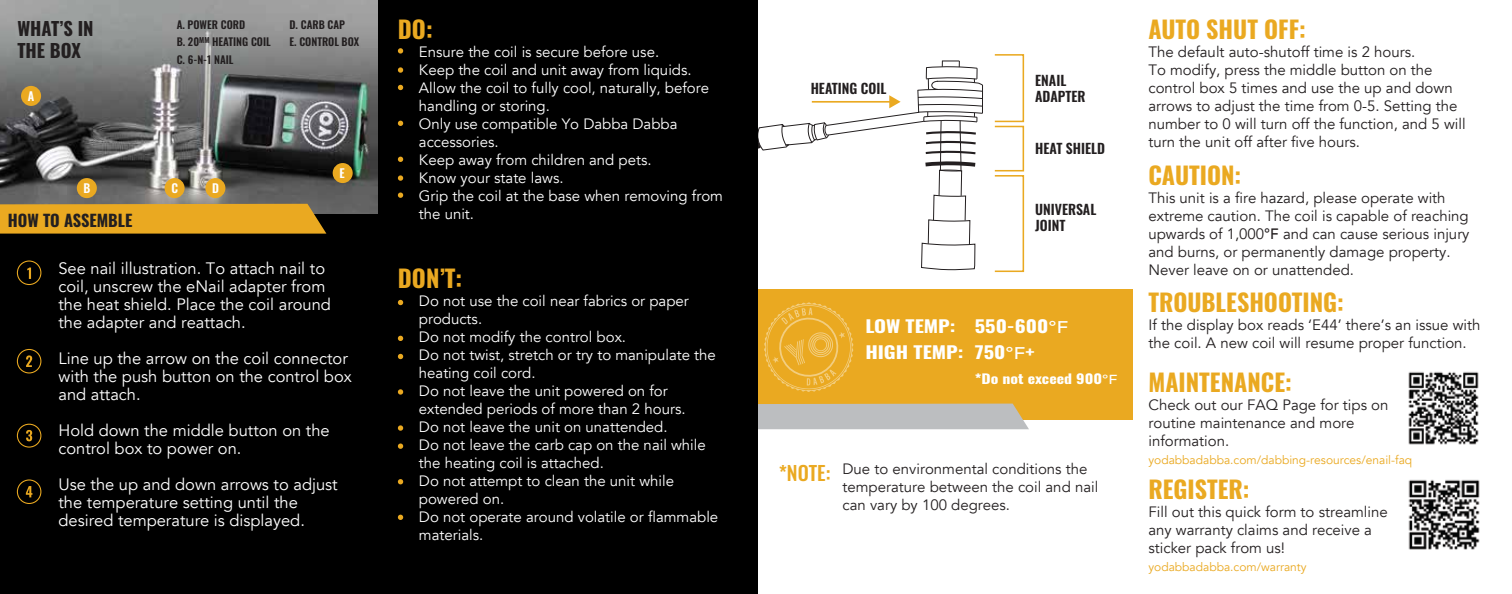
<style>
.page{position:relative;width:1512px;height:594px;background:#fff}
.page>*{position:absolute;margin:0;border:0;box-sizing:border-box;transform-origin:0 0}
.t1{font:700 24px "Oswald";color:#eaa921}
.t2{font:500 19.8px "Oswald";color:#eaa921}
.t3{font:700 18.45px/22.2px "Oswald";color:#231f20}
.t4{font:700 16.95px/26.1px "Oswald";color:#fff;scale:1.21 1}
.t5{font:16.5px/18px "Avenir";color:#fff}
.t6{font:700 16.35px "Oswald";color:#231f20}
.t7{font:15px/18px "Avenir";color:#231f20}
.t8{font:15px/18px "Avenir";color:#fff}
.t9{font:600 13.8px/16.5px "Oswald";color:#231f20}
.t10{font:700 13.05px "Oswald";color:#fff;scale:1.21 1}
.t11{font:12px "Avenir";color:#eaa921}
.t12{font:600 12px "Oswald";color:#fff}
.t13{font:600 10.65px/17.5px "Oswald";color:#231f20}
.s1{font-family:"Avenir";font-weight:500}
.s2{font-weight:500}
</style>
<div class="page">
<div style="left:751px;top:289px;width:382px;height:131px;background:#eaa921"></div>
<div style="left:758px;top:404px;width:271px;height:25px;background:#bcbec0"></div>
<svg style="left:764px;top:302px;width:89px;height:90px"></svg>
<div style="left:994px;top:126px;width:30px;height:45px;border:2px solid #eaa921"></div>
<div style="left:994px;top:54px;width:30px;height:68px;border:2px solid #eaa921"></div>
<div style="left:994px;top:175px;width:30px;height:97px;border:2px solid #eaa921"></div>
<svg style="left:758px;top:60px;width:225px;height:210px"></svg>
<div style="left:0;top:0;width:758px;height:594px;background:#000"></div>
<img style="left:0;top:0;width:378px;height:213px">
<img style="left:1408px;top:479px;width:72px;height:71px">
<img style="left:1408px;top:371px;width:71px;height:74px">
<svg style="left:0;top:204px;width:326px;height:30px;background:#e1a321"></svg>
<div style="left:17px;top:260px;width:24px;height:25px;border:1px solid #eaa921;border-radius:50%"></div>
<svg style="left:27px;top:268px;width:4px;height:11px"></svg>
<div style="left:17px;top:349px;width:24px;height:24px;border:1px solid #eaa921;border-radius:50%"></div>
<svg style="left:26px;top:355px;width:6px;height:12px"></svg>
<div style="left:17px;top:424px;width:24px;height:24px;border:1px solid #eaa921;border-radius:50%"></div>
<svg style="left:26px;top:430px;width:6px;height:11px"></svg>
<div style="left:17px;top:479px;width:24px;height:25px;border:1px solid #eaa921;border-radius:50%"></div>
<svg style="left:26px;top:486px;width:6px;height:11px"></svg>
<svg style="left:398px;top:48px;width:5px;height:6px"></svg>
<svg style="left:398px;top:67px;width:5px;height:6px"></svg>
<svg style="left:398px;top:85px;width:5px;height:5px"></svg>
<svg style="left:398px;top:121px;width:5px;height:5px"></svg>
<svg style="left:398px;top:157px;width:5px;height:5px"></svg>
<svg style="left:398px;top:175px;width:5px;height:6px"></svg>
<svg style="left:398px;top:193px;width:5px;height:5px"></svg>
<svg style="left:398px;top:444px;width:5px;height:5px"></svg>
<svg style="left:398px;top:300px;width:5px;height:5px"></svg>
<svg style="left:398px;top:336px;width:5px;height:5px"></svg>
<svg style="left:398px;top:354px;width:5px;height:5px"></svg>
<svg style="left:398px;top:389px;width:5px;height:6px"></svg>
<svg style="left:398px;top:425px;width:5px;height:6px"></svg>
<svg style="left:398px;top:479px;width:5px;height:5px"></svg>
<svg style="left:398px;top:515px;width:5px;height:5px"></svg>
<div style="left:21px;top:86px;width:20px;height:20px;background:#eaa921;border-radius:50%"></div>
<div style="left:77px;top:178px;width:20px;height:20px;background:#eaa921;border-radius:50%"></div>
<div style="left:165px;top:178px;width:20px;height:20px;background:#eaa921;border-radius:50%"></div>
<div style="left:333px;top:163px;width:20px;height:20px;background:#eaa921;border-radius:50%"></div>
<div style="left:205px;top:178px;width:20px;height:20px;background:#eaa921;border-radius:50%"></div>
<p class="t3" style="left:17px;top:18px;width:78px">WHAT’S IN<br>THE BOX</p>
<p class="t13" style="left:177px;top:16px;width:96px">A. POWER CORD<br>B. 20<sup>MM</sup> HEATING COIL<br>C. 6-N-1 NAIL</p>
<p class="t12" style="left:28px;top:89px;width:8px">A</p>
<p class="t13" style="left:290px;top:16px;width:71px">D. CARB CAP<br>E. CONTROL BOX</p>
<p class="t12" style="left:84px;top:182px;width:8px">B</p>
<p class="t12" style="left:171px;top:182px;width:8px">C</p>
<p class="t12" style="left:212px;top:182px;width:8px">D</p>
<p class="t12" style="left:339px;top:167px;width:7px">E</p>
<p class="t6" style="left:8px;top:212px;width:126px">HOW TO ASSEMBLE</p>
<p class="t5" style="left:58px;top:259px;width:274px">See nail illustration. To attach nail to coil, unscrew the eNail adapter from the heat shield. Place the coil around the adapter and reattach.</p>
<p class="t5" style="left:58px;top:349px;width:295px">Line up the arrow on the coil connector with the push button on the control box and attach.</p>
<p class="t5" style="left:58px;top:421px;width:273px">Hold down the middle button on the control box to power on.</p>
<p class="t5" style="left:58px;top:475px;width:281px">Use the up and down arrows to adjust the temperature setting until the desired temperature is displayed.</p>
<h1 class="t1" style="left:398px;top:16px;width:36px">DO:</h1>
<p class="t8" style="left:419px;top:43px;width:306px">Ensure the coil is secure before use.<br>Keep the coil and unit away from liquids.<br>Allow the coil to fully cool, naturally, before handling or storing.<br>Only use compatible Yo Dabba Dabba accessories.<br>Keep away from children and pets.<br>Know your state laws.<br>Grip the coil at the base when removing from the unit.</p>
<h1 class="t1" style="left:398px;top:266px;width:66px">DON’T:</h1>
<p class="t8" style="left:419px;top:292px;width:301px">Do not use the coil near fabrics or paper products.<br>Do not modify the control box.<br>Do not twist, stretch or try to manipulate the heating coil cord.<br>Do not leave the unit powered on for extended periods of more than 2 hours.<br>Do not leave the unit on unattended.<br>Do not leave the carb cap on the nail while the heating coil is attached.<br>Do not attempt to clean the unit while powered on.<br>Do not operate around volatile or flammable materials.</p>
<p class="t9" style="left:811px;top:81px;width:77px">HEATING COIL</p>
<p class="t9" style="left:1035px;top:73px;width:52px">ENAIL<br>ADAPTER</p>
<p class="t9" style="left:1035px;top:141px;width:71px">HEAT SHIELD</p>
<p class="t9" style="left:1035px;top:202px;width:63px">UNIVERSAL<br>JOINT</p>
<p class="t4" style="left:865px;top:314px;width:83px">LOW TEMP:<br>HIGH TEMP:</p>
<p class="t4" style="left:975px;top:314px;width:79px">550-600<span class="s1">℉<br></span>750<span class="s1">℉</span>+</p>
<p class="t10" style="left:975px;top:371px;width:119px">*Do not exceed 900<span class="s1">℉</span></p>
<h2 class="t2" style="left:779px;top:462px;width:53px">*NOTE:</h2>
<p class="t7" style="left:843px;top:460px;width:257px">Due to environmental conditions the temperature between the coil and nail can vary by 100 degrees.</p>
<h1 class="t1" style="left:1148px;top:16px;width:159px">AUTO SHUT OFF:</h1>
<p class="t7" style="left:1148px;top:43px;width:319px">The default auto-shutoff time is 2 hours.<br>To modify, press the middle button on the control box 5 times and use the up and down arrows to adjust the time from 0-5. Setting the number to 0 will turn off the function, and 5 will turn the unit off after five hours.</p>
<h1 class="t1" style="left:1148px;top:163px;width:94px">CAUTION:</h1>
<p class="t7" style="left:1148px;top:189px;width:323px">This unit is a fire hazard, please operate with extreme caution. The coil is capable of reaching upwards of 1,000<span class="s2">℉</span> and can cause serious injury and burns, or permanently damage property.<br>Never leave on or unattended.</p>
<h1 class="t1" style="left:1148px;top:290px;width:197px">TROUBLESHOOTING:</h1>
<p class="t7" style="left:1148px;top:317px;width:334px">If the display box reads ‘E44’ there’s an issue with the coil. A new coil will resume proper function.</p>
<h1 class="t1" style="left:1148px;top:370px;width:145px">MAINTENANCE:</h1>
<p class="t7" style="left:1148px;top:397px;width:242px">Check out our FAQ Page for tips on routine maintenance and more information.</p>
<p class="t11" style="left:1148px;top:453px;width:265px">yodabbadabba.com/dabbing-resources/enail-faq</p>
<h1 class="t1" style="left:1148px;top:477px;width:103px">REGISTER:</h1>
<p class="t7" style="left:1148px;top:503px;width:241px">Fill out this quick form to streamline any warranty claims and receive a sticker pack from us!</p>
<p class="t11" style="left:1148px;top:560px;width:160px">yodabbadabba.com/warranty</p>
</div>
